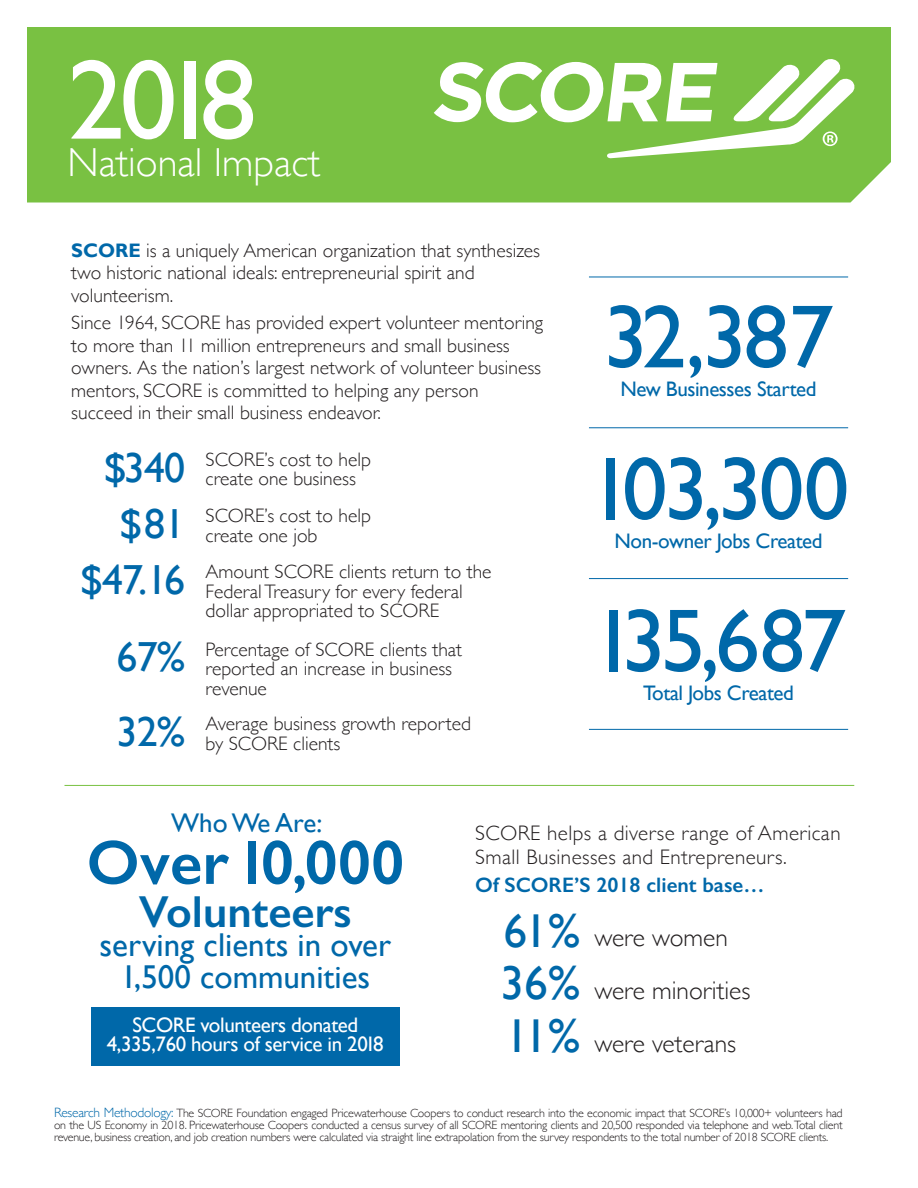
<style>
.page{position:relative;width:918px;height:1188px;background:#fff}
.page>*{position:absolute;margin:0;border:0;box-sizing:border-box;transform-origin:0 0}
.t1{font:114px "Gill Sans";color:#fff}
.t2{font:90px "Gill Sans";letter-spacing:-.04em;color:#0068a9}
.t3{font:600 63px "Gill Sans";color:#0068a9}
.t4{font:600 45px "Gill Sans";color:#0068a9}
.t5{font:300 40.5px "Gill Sans";color:#fff}
.t6{font:33px/31.3px "Gill Sans";color:#0068a9;text-align:center}
.t7{font:27px "Gill Sans";color:#0068a9}
.t8{font:300 25.5px/52.5px "Gill Sans";color:#231f20}
.t9{font:300 21px/24px "Gill Sans";letter-spacing:.02em;color:#231f20}
.t10{font:21px "Gill Sans";letter-spacing:-.02em;color:#0068a9}
.t11{font:21px/19.4px "Gill Sans";letter-spacing:-.02em;color:#fff;text-align:center}
.t12{font:600 21px "Gill Sans";color:#0068a9}
.t13{font:300 19.5px/19.5px "Gill Sans";color:#231f20}
.t14{font:300 12px/12px "Gill Sans";letter-spacing:-.02em;color:#231f20;text-align:justify}
.s1{font-weight:700;color:#0068a9}
.s2{font-weight:400;font-size:42px;color:#0068a9}
.s3{font-weight:400;font-size:47.4px;color:#0068a9}
.s4{font-size:13.5px;color:#0068a9}
</style>
<div class="page">
<hr style="left:64px;top:785px;width:790px;height:1px;background:#79c142">
<div style="left:27px;top:27px;width:864px;height:175px;background:#79c142"></div>
<svg style="left:434px;top:59px;width:420px;height:99px"></svg>
<div style="left:91px;top:1007px;width:309px;height:59px;background:#0068a9"></div>
<hr style="left:589px;top:427px;width:259px;height:1px;background:#0068a9">
<hr style="left:589px;top:277px;width:259px;height:1px;background:#0068a9">
<hr style="left:589px;top:578px;width:259px;height:1px;background:#0068a9">
<hr style="left:589px;top:729px;width:259px;height:1px;background:#0068a9">
<h1 class="t1" style="left:68px;top:33px;width:191px">2018</h1>
<h3 class="t5" style="left:68px;top:131px;width:255px">National Impact</h3>
<p class="t13" style="left:71px;top:238px;width:470px;line-height:22.5px"><span class="s1">SCORE</span> is a uniquely American organization that synthesizes two historic national ideals: entrepreneurial spirit and volunteerism.</p>
<p class="t13" style="left:71px;top:311px;width:473px;line-height:22.5px">Since 1964, SCORE has provided expert volunteer mentoring to more than 11 million entrepreneurs and small business owners. As the nation’s largest network of volunteer business mentors, SCORE is committed to helping any person succeed in their small business endeavor.</p>
<p class="t13" style="left:206px;top:449px;width:167px;text-indent:-102px"><span class="s2">$340</span> SCORE’s cost to help create one business</p>
<p class="t13" style="left:206px;top:505px;width:167px;text-indent:-86px"><span class="s2">$81</span> SCORE’s cost to help create one job</p>
<p class="t13" style="left:206px;top:561px;width:288px;text-indent:-125px"><span class="s2">$47.16</span> Amount SCORE clients return to the<br>Federal Treasury for every federal dollar appropriated to SCORE</p>
<p class="t13" style="left:206px;top:639px;width:258px;text-indent:-89px"><span class="s2">67%</span> Percentage of SCORE clients that reported an increase in business revenue</p>
<p class="t13" style="left:206px;top:713px;width:267px;text-indent:-89px"><span class="s2">32%</span> Average business growth reported by SCORE clients</p>
<h2 class="t2" style="left:603px;top:285px;width:232px">32,387</h2>
<p class="t10" style="left:621px;top:377px;width:198px">New Businesses Started</p>
<h2 class="t2" style="left:588px;top:437px;width:262px">103,300</h2>
<p class="t10" style="left:615px;top:529px;width:210px">Non-owner Jobs Created</p>
<h2 class="t2" style="left:591px;top:589px;width:257px">135,687</h2>
<p class="t10" style="left:643px;top:681px;width:152px">Total Jobs Created</p>
<h3 class="t7" style="left:171px;top:807px;width:153px">Who We Are:</h3>
<h3 class="t3" style="left:86px;top:824px;width:319px">Over10,000</h3>
<h3 class="t4" style="left:139px;top:884px;width:214px">Volunteers</h3>
<h3 class="t6" style="left:100px;top:929px;width:293px">serving clients in over<br>1,500 communities</h3>
<p class="t11" style="left:107px;top:1015px;width:278px">SCORE volunteers donated<br>4,335,760 hours of service in 2018</p>
<p class="t9" style="left:475px;top:820px;width:367px">SCORE helps a diverse range of American<br>Small Businesses and Entrepreneurs.</p>
<p class="t12" style="left:475px;top:872px;width:291px">Of SCORE’S 2018 client base…</p>
<h3 class="t8" style="left:501px;top:911px;width:251px"><span class="s3">61%</span> were women<br><span class="s3">36%</span> were minorities<br><span class="s3">11%</span> were veterans</h3>
<p class="t14" style="left:54px;top:1107px;width:790px"><span class="s4">Research Methodology:</span> The SCORE Foundation engaged Pricewaterhouse Coopers to conduct research into the economic impact that SCORE’s 10,000+ volunteers had on the US Economy in 2018. Pricewaterhouse Coopers conducted a census survey of all SCORE mentoring clients and 20,500 responded via telephone and web.Total client revenue, business creation, and job creation numbers were calculated via straight line extrapolation from the survey respondents to the total number of 2018 SCORE clients.</p>
</div>
